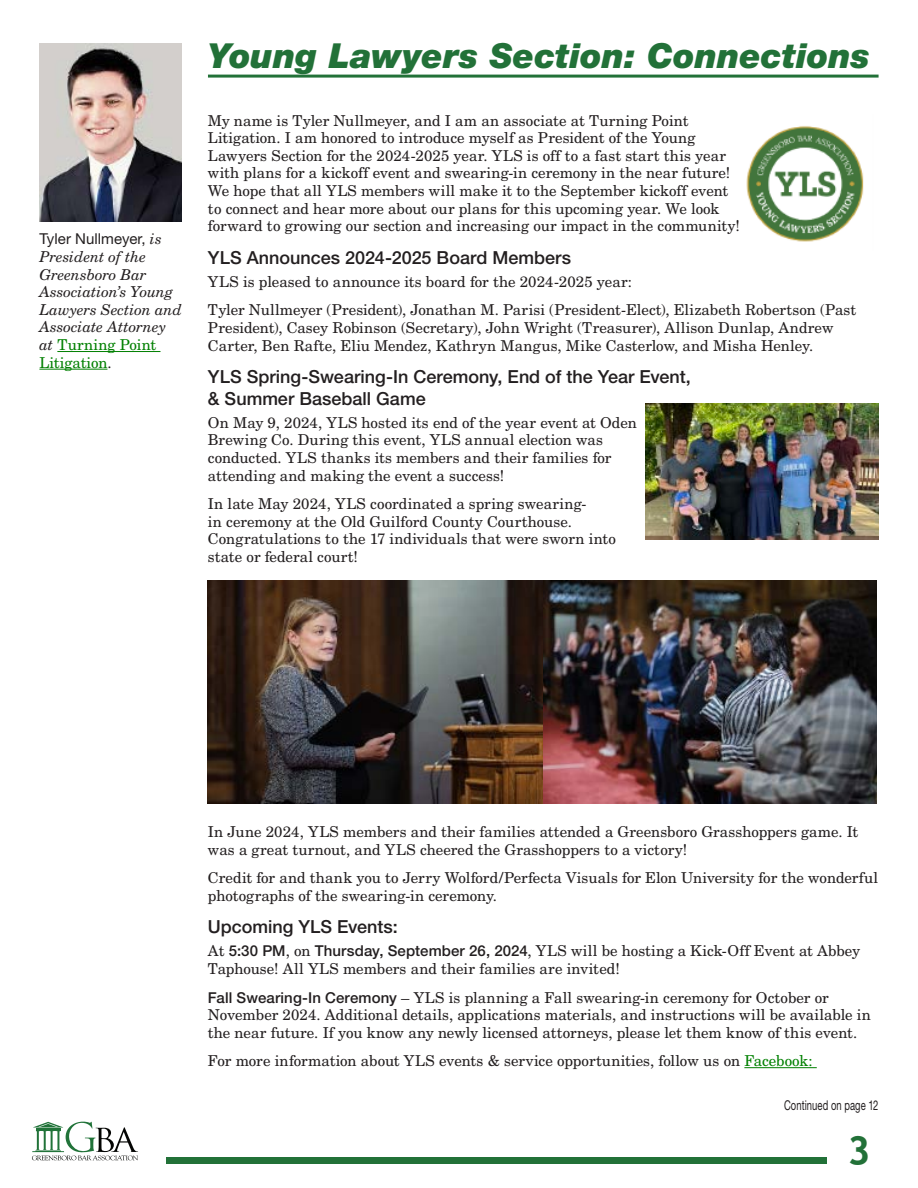
<style>
.page{position:relative;width:918px;height:1188px;background:#fff}
.page>*{position:absolute;margin:0;border:0;box-sizing:border-box;transform-origin:0 0}
.PullQuote{font:700 40.5px "Trebuchet MS";color:#227138}
.t1{font:italic 900 34.5px "Helvetica Neue LT Std";color:#227138}
.t2{font:500 18px/21.8px "Helvetica Neue LT Std";color:#231f20}
.t3{font:15px/17.7px "New Century Schlbk LT Std";letter-spacing:.005em;color:#231f20}
.t4{font:italic 15px/17.7px "New Century Schlbk LT Std";color:#231f20}
.Cont{font:13.5px "Helvetica Neue LT Std";letter-spacing:.01em;color:#231f20;scale:.7 1}
.s1{font-family:"Helvetica Neue LT Std";font-style:normal}
.s2{font-style:normal;color:#008000}
.s3{font-style:normal}
.s4{font-family:"Helvetica Neue LT Std";font-weight:500}
.s5{color:#008000}
</style>
<div class="page">
<svg style="left:33px;top:1160px;width:105px;height:1px"></svg>
<svg style="left:32px;top:1121px;width:106px;height:39px"></svg>
<div style="left:166px;top:1157px;width:660px;height:7px;background:#227138"></div>
<img style="left:39px;top:43px;width:143px;height:179px">
<hr style="left:57px;top:351px;width:103px;height:1px;background:#008000">
<hr style="left:39px;top:369px;width:68px;height:1px;background:#008000">
<hr style="left:744px;top:1067px;width:73px;height:1px;background:#008000">
<hr style="left:208px;top:75px;width:671px;height:3px;background:#227138">
<img style="left:746px;top:126px;width:118px;height:116px">
<img style="left:208px;top:580px;width:669px;height:224px">
<img style="left:646px;top:404px;width:233px;height:136px">
<p class="t4" style="left:39px;top:230px;width:144px"><span class="s1">Tyler Nullmeyer,</span> is<br>President of the<br>Greensboro Bar<br>Association’s Young<br>Lawyers Section and<br>Associate Attorney at <span class="s2">Turning Point<br>Litigation</span><span class="s3">.</span></p>
<h2 class="t1" style="left:208px;top:34px;width:663px">Young Lawyers Section: Connections</h2>
<p class="t3" style="left:208px;top:111px;width:533px">My name is Tyler Nullmeyer, and I am an associate at Turning Point Litigation. I am honored to introduce myself as President of the Young Lawyers Section for the 2024-2025 year. YLS is off to a fast start this year with plans for a kickoff event and swearing-in ceremony in the near future!<br>We hope that all YLS members will make it to the September kickoff event to connect and hear more about our plans for this upcoming year. We look forward to growing our section and increasing our impact in the community!</p>
<p class="t2" style="left:208px;top:246px;width:365px">YLS Announces 2024-2025 Board Members</p>
<p class="t3" style="left:208px;top:273px;width:426px">YLS is pleased to announce its board for the 2024-2025 year:</p>
<p class="t3" style="left:208px;top:301px;width:650px">Tyler Nullmeyer (President), Jonathan M. Parisi (President-Elect), Elizabeth Robertson (Past<br>President), Casey Robinson (Secretary), John Wright (Treasurer), Allison Dunlap, Andrew<br>Carter, Ben Rafte, Eliu Mendez, Kathryn Mangus, Mike Casterlow, and Misha Henley.</p>
<p class="t2" style="left:208px;top:366px;width:484px">YLS Spring-Swearing-In Ceremony, End of the Year Event, &amp; Summer Baseball Game</p>
<p class="t3" style="left:208px;top:414px;width:430px">On May 9, 2024, YLS hosted its end of the year event at Oden Brewing Co. During this event, YLS annual election was conducted. YLS thanks its members and their families for attending and making the event a success!</p>
<p class="t3" style="left:208px;top:495px;width:410px">In late May 2024, YLS coordinated a spring swearing-<br>in ceremony at the Old Guilford County Courthouse.<br>Congratulations to the 17 individuals that were sworn into state or federal court!</p>
<p class="t3" style="left:208px;top:823px;width:652px">In June 2024, YLS members and their families attended a Greensboro Grasshoppers game. It was a great turnout, and YLS cheered the Grasshoppers to a victory!</p>
<p class="t3" style="left:208px;top:869px;width:672px">Credit for and thank you to Jerry Wolford/Perfecta Visuals for Elon University for the wonderful photographs of the swearing-in ceremony.</p>
<p class="t2" style="left:208px;top:916px;width:191px">Upcoming YLS Events:</p>
<p class="t3" style="left:208px;top:942px;width:654px">At <span class="s4">5:30 PM</span>, on <span class="s4">Thursday, September 26, 2024</span>, YLS will be hosting a Kick-Off Event at Abbey<br>Taphouse! All YLS members and their families are invited!</p>
<p class="t3" style="left:208px;top:988px;width:664px"><span class="s4">Fall Swearing-In Ceremony</span> – YLS is planning a Fall swearing-in ceremony for October or<br>November 2024. Additional details, applications materials, and instructions will be available in the near future. If you know any newly licensed attorneys, please let them know of this event.</p>
<p class="t3" style="left:208px;top:1052px;width:606px">For more information about YLS events &amp; service opportunities, follow us on <span class="s5">Facebook:</span></p>
<p class="Cont" style="left:784px;top:1098px;width:137px">Continued on page 12</p>
<p class="PullQuote" style="left:847px;top:1125px;width:25px">3</p>
</div>
